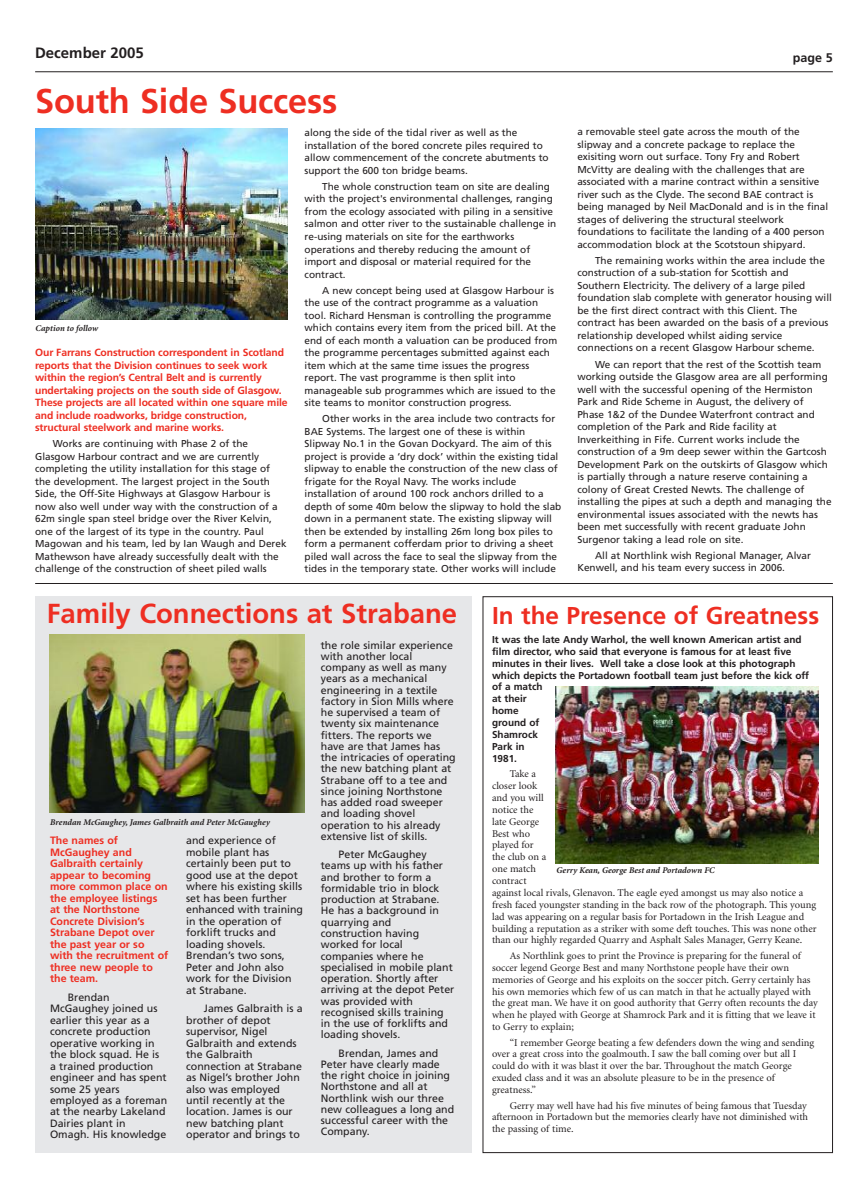
<style>
.page{position:relative;width:868px;height:1188px;background:#fff}
.page>*{position:absolute;margin:0;border:0;box-sizing:border-box;transform-origin:0 0}
.t1{font:700 34.38px "Frutiger";letter-spacing:-.005em;color:#ee2e22}
.t2{font:700 27.5px "Frutiger";color:#ee2e22}
.t3{font:700 24.38px "Frutiger";color:#ee2e22}
.t4{font:700 15px "Frutiger";color:#231f20}
.t5{font:700 12.5px "Frutiger";color:#231f20}
.t6{font:10.62px/11.2px "Frutiger";color:#231f20}
.t7{font:700 10.62px/11.5px "Frutiger";color:#ee2e22}
.t8{font:10.38px/11.9px "Minion";color:#231f20}
.t9{font:700 10.38px/12.5px "Frutiger";letter-spacing:-.01em;color:#ee2e22}
.t10{font:10px/12.5px "Frutiger";color:#231f20}
.t11{font:700 10px/11.9px "Frutiger";color:#231f20}
.t12{font:italic 700 8.75px "Minion";color:#231f20}
</style>
<div class="page">
<div style="left:35px;top:597px;width:437px;height:555px;background:#e6e7e9"></div>
<hr style="left:35px;top:71px;width:797px;height:1px;background:#231f20">
<img style="left:49px;top:634px;width:255px;height:179px">
<img style="left:35px;top:129px;width:253px;height:191px">
<hr style="left:35px;top:583px;width:797px;height:1px;background:#231f20">
<img style="left:555px;top:686px;width:263px;height:178px">
<h3 class="t4" style="left:35px;top:47px;width:110px">December 2005</h3>
<h1 class="t1" style="left:35px;top:87px;width:304px">South Side Success</h1>
<p class="t12" style="left:35px;top:325px;width:64px">Caption to follow</p>
<p class="t9" style="left:35px;top:347px;width:254px">Our Farrans Construction correspondent in Scotland reports that the Division continues to seek work within the region’s Central Belt and is currently undertaking projects on the south side of Glasgow.<br>These projects are all located within one square mile and include roadworks, bridge construction, structural steelwork and marine works.</p>
<p class="t10" style="left:35px;top:438px;width:253px;text-indent:18px">Works are continuing with Phase 2 of the Glasgow Harbour contract and we are currently completing the utility installation for this stage of the development. The largest project in the South Side, the Off-Site Highways at Glasgow Harbour is now also well under way with the construction of a 62m single span steel bridge over the River Kelvin, one of the largest of its type in the country. Paul Magowan and his team, led by Ian Waugh and Derek Mathewson have already successfully dealt with the challenge of the construction of sheet piled walls</p>
<p class="t10" style="left:304px;top:127px;width:245px">along the side of the tidal river as well as the installation of the bored concrete piles required to allow commencement of the concrete abutments to support the 600 ton bridge beams.</p>
<p class="t10" style="left:304px;top:181px;width:253px;text-indent:18px">The whole construction team on site are dealing with the project's environmental challenges, ranging from the ecology associated with piling in a sensitive salmon and otter river to the sustainable challenge in re-using materials on site for the earthworks operations and thereby reducing the amount of import and disposal or material required for the contract.</p>
<p class="t10" style="left:304px;top:284px;width:254px;text-indent:18px">A new concept being used at Glasgow Harbour is the use of the contract programme as a valuation tool. Richard Hensman is controlling the programme which contains every item from the priced bill. At the end of each month a valuation can be produced from the programme percentages submitted against each item which at the same time issues the progress report. The vast programme is then split into manageable sub programmes which are issued to the site teams to monitor construction progress.</p>
<p class="t10" style="left:304px;top:413px;width:258px;text-indent:18px">Other works in the area include two contracts for BAE Systems. The largest one of these is within Slipway No.1 in the Govan Dockyard. The aim of this project is provide a ‘dry dock’ within the existing tidal slipway to enable the construction of the new class of frigate for the Royal Navy. The works include installation of around 100 rock anchors drilled to a depth of some 40m below the slipway to hold the slab down in a permanent state. The existing slipway will then be extended by installing 26m long box piles to form a permanent cofferdam prior to driving a sheet piled wall across the face to seal the slipway from the tides in the temporary state. Other works will include</p>
<p class="t5" style="left:792px;top:52px;width:41px">page 5</p>
<p class="t10" style="left:577px;top:126px;width:252px">a removable steel gate across the mouth of the slipway and a concrete package to replace the exisiting worn out surface. Tony Fry and Robert McVitty are dealing with the challenges that are associated with a marine contract within a sensitive river such as the Clyde. The second BAE contract is being managed by Neil MacDonald and is in the final stages of delivering the structural steelwork foundations to facilitate the landing of a 400 person accommodation block at the Scotstoun shipyard.</p>
<p class="t10" style="left:577px;top:255px;width:256px;text-indent:18px">The remaining works within the area include the construction of a sub-station for Scottish and Southern Electricity. The delivery of a large piled foundation slab complete with generator housing will be the first direct contract with this Client. The contract has been awarded on the basis of a previous relationship developed whilst aiding service connections on a recent Glasgow Harbour scheme.</p>
<p class="t10" style="left:577px;top:358px;width:256px;text-indent:18px">We can report that the rest of the Scottish team working outside the Glasgow area are all performing well with the successful opening of the Hermiston Park and Ride Scheme in August, the delivery of Phase 1&amp;2 of the Dundee Waterfront contract and completion of the Park and Ride facility at Inverkeithing in Fife. Current works include the construction of a 9m deep sewer within the Gartcosh Development Park on the outskirts of Glasgow which is partially through a nature reserve containing a colony of Great Crested Newts. The challenge of installing the pipes at such a depth and managing the environmental issues associated with the newts has been met successfully with recent graduate John Surgenor taking a lead role on site.</p>
<p class="t10" style="left:577px;top:549px;width:235px;text-indent:18px">All at Northlink wish Regional Manager, Alvar<br>Kenwell, and his team every success in 2006.</p>
<h2 class="t2" style="left:47px;top:602px;width:412px">Family Connections at Strabane</h2>
<p class="t12" style="left:50px;top:818px;width:221px">Brendan McGaughey, James Galbraith and Peter McGaughey</p>
<p class="t7" style="left:50px;top:835px;width:120px">The names of<br>McGaughey and<br>Galbraith certainly appear to becoming more common place on the employee listings at the Northstone<br>Concrete Division’s<br>Strabane Depot over the past year or so with the recruitment of three new people to the team.</p>
<p class="t6" style="left:50px;top:992px;width:119px;text-indent:18px">Brendan<br>McGaughey joined us earlier this year as a concrete production operative working in the block squad. He is a trained production engineer and has spent some 25 years employed as a foreman at the nearby Lakeland<br>Dairies plant in<br>Omagh. His knowledge</p>
<p class="t6" style="left:186px;top:835px;width:118px">and experience of mobile plant has certainly been put to good use at the depot where his existing skills set has been further enhanced with training in the operation of forklift trucks and loading shovels.<br>Brendan’s two sons,<br>Peter and John also work for the Division at Strabane.</p>
<p class="t6" style="left:186px;top:1003px;width:118px;text-indent:18px">James Galbraith is a brother of depot supervisor, Nigel<br>Galbraith and extends the Galbraith connection at Strabane as Nigel’s brother John also was employed until recently at the location. James is our new batching plant operator and brings to</p>
<p class="t6" style="left:321px;top:640px;width:136px">the role similar experience with another local company as well as many years as a mechanical engineering in a textile factory in Sion Mills where he supervised a team of twenty six maintenance fitters. The reports we have are that James has the intricacies of operating the new batching plant at<br>Strabane off to a tee and since joining Northstone has added road sweeper and loading shovel operation to his already extensive list of skills.</p>
<p class="t6" style="left:321px;top:849px;width:135px;text-indent:18px">Peter McGaughey teams up with his father and brother to form a formidable trio in block production at Strabane.<br>He has a background in quarrying and construction having worked for local companies where he specialised in mobile plant operation. Shortly after arriving at the depot Peter was provided with recognised skills training in the use of forklifts and loading shovels.</p>
<p class="t6" style="left:321px;top:1048px;width:135px;text-indent:18px">Brendan, James and<br>Peter have clearly made the right choice in joining<br>Northstone and all at<br>Northlink wish our three new colleagues a long and successful career with the<br>Company.</p>
<h3 class="t3" style="left:492px;top:605px;width:328px">In the Presence of Greatness</h3>
<p class="t11" style="left:492px;top:634px;width:318px">It was the late Andy Warhol, the well known American artist and film director, who said that everyone is famous for at least five minutes in their lives. Well take a close look at this photograph which depicts the Portadown football team just before the kick off of a match<br>at their<br>home<br>ground of<br>Shamrock<br>Park in<br>1981.</p>
<p class="t8" style="left:492px;top:768px;width:326px;text-indent:18px">Take a<br>closer look<br>and you will<br>notice the<br>late George<br>Best who<br>played for<br>the club on a<br>one match<br>contract<br>against local rivals, Glenavon. The eagle eyed amongst us may also notice a fresh faced youngster standing in the back row of the photograph. This young lad was appearing on a regular basis for Portadown in the Irish League and building a reputation as a striker with some deft touches. This was none other than our highly regarded Quarry and Asphalt Sales Manager, Gerry Keane.</p>
<p class="t8" style="left:492px;top:950px;width:327px;text-indent:18px">As Northlink goes to print the Province is preparing for the funeral of soccer legend George Best and many Northstone people have their own memories of George and his exploits on the soccer pitch. Gerry certainly has his own memories which few of us can match in that he actually played with the great man. We have it on good authority that Gerry often recounts the day when he played with George at Shamrock Park and it is fitting that we leave it to Gerry to explain;</p>
<p class="t8" style="left:492px;top:1037px;width:323px;text-indent:18px">“I remember George beating a few defenders down the wing and sending over a great cross into the goalmouth. I saw the ball coming over but all I could do with it was blast it over the bar. Throughout the match George exuded class and it was an absolute pleasure to be in the presence of greatness.”</p>
<p class="t8" style="left:492px;top:1100px;width:317px;text-indent:18px">Gerry may well have had his five minutes of being famous that Tuesday afternoon in Portadown but the memories clearly have not diminished with the passing of time.</p>
<p class="t12" style="left:556px;top:866px;width:160px">Gerry Kean, George Best and Portadown FC</p>
</div>
